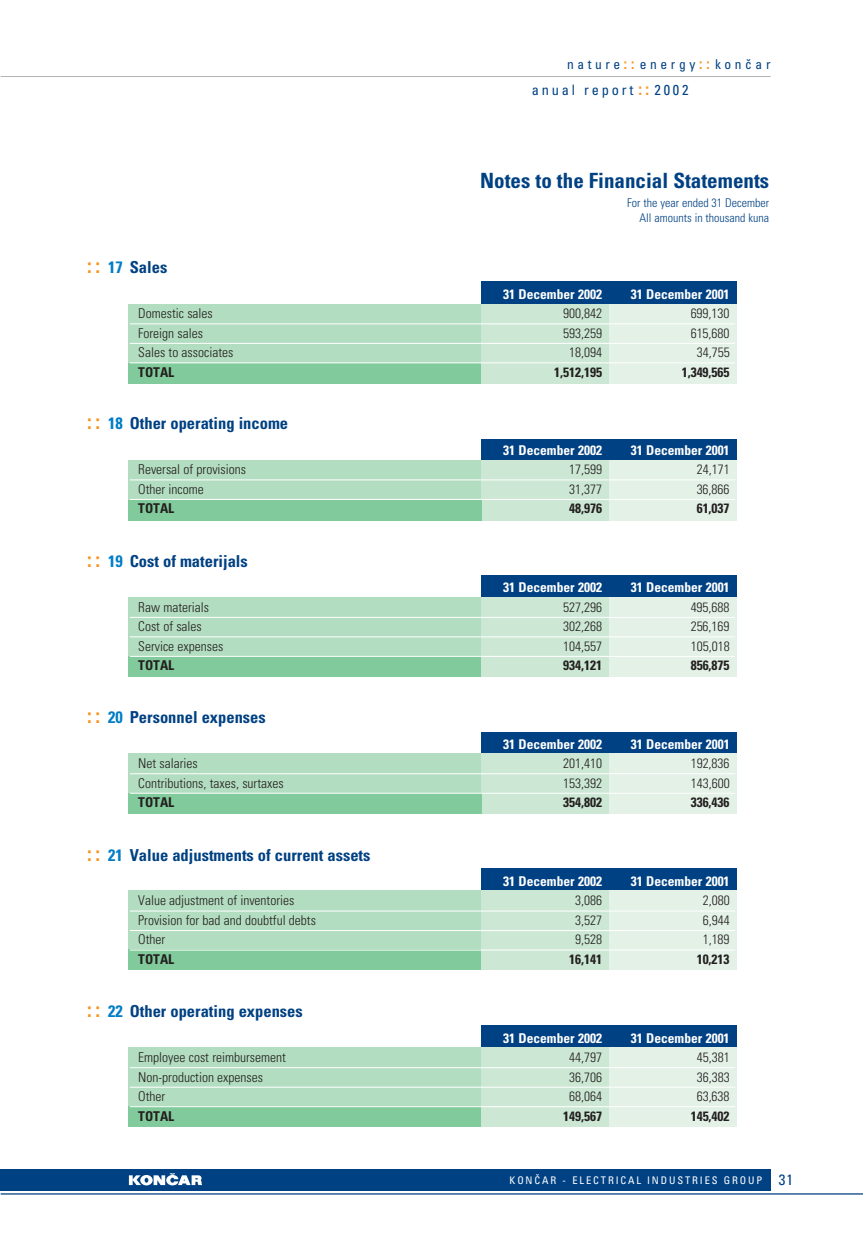
<style>
.page{position:relative;width:863px;height:1233px;background:#fff}
.page>*{position:absolute;margin:0;border:0;box-sizing:border-box;transform-origin:0 0}
.t1{font:700 condensed 21px "Univers";color:#004183}
.t2{font:700 condensed 16.5px "Univers";color:#004183}
.t3{font:condensed 14.4px "Univers";letter-spacing:.195em;color:#004183}
.t4{font:300 condensed 13.5px "Univers";color:#231f1f}
.t5{font:700 condensed 13.5px "Univers";color:#fff}
.t6{font:700 condensed 13.5px "Univers";color:#231f1f}
.t7{font:condensed 13.5px "Univers";letter-spacing:.265em;color:#004183}
.t8{font:300 condensed 12px/15px "Univers";color:#004183;text-align:right}
.t9{font:condensed 10.5px "Univers";letter-spacing:.175em;color:#fff}
.s1{font-weight:700;font-size:15px;color:#f7941e}
.s2{font-weight:700;font-size:16.8px;color:#f7941e}
.s3{font-size:21px;color:#f7941e}
.s4{color:#007dc6}
.s5{font-size:15px;color:#004183}
</style>
<div class="page">
<div style="left:481px;top:439px;width:255px;height:21px;background:#004183"></div>
<div style="left:128px;top:460px;width:608px;height:60px;background:#b3ddc0"></div>
<div style="left:481px;top:282px;width:255px;height:22px;background:#004183"></div>
<div style="left:128px;top:304px;width:608px;height:80px;background:#b3ddc0"></div>
<hr style="left:1px;top:76px;width:769px;height:1px;background:#b2b4b6">
<div style="left:1px;top:1169px;width:769px;height:22px;background:#004183"></div>
<hr style="left:1px;top:1193px;width:861px;height:2px;background:#004183">
<svg style="left:129px;top:1173px;width:73px;height:12px"></svg>
<div style="left:609px;top:304px;width:127px;height:80px;background:#e3f1e7"></div>
<div style="left:481px;top:304px;width:128px;height:80px;background:#cce8d4"></div>
<div style="left:128px;top:363px;width:353px;height:21px;background:#81ca9b"></div>
<div style="left:481px;top:575px;width:255px;height:22px;background:#004183"></div>
<div style="left:128px;top:597px;width:608px;height:80px;background:#b3ddc0"></div>
<div style="left:609px;top:597px;width:127px;height:80px;background:#e3f1e7"></div>
<div style="left:481px;top:597px;width:128px;height:80px;background:#cce8d4"></div>
<div style="left:128px;top:656px;width:353px;height:21px;background:#81ca9b"></div>
<div style="left:481px;top:868px;width:255px;height:22px;background:#004183"></div>
<div style="left:128px;top:890px;width:608px;height:80px;background:#b3ddc0"></div>
<div style="left:609px;top:890px;width:127px;height:80px;background:#e3f1e7"></div>
<div style="left:481px;top:890px;width:128px;height:80px;background:#cce8d4"></div>
<div style="left:128px;top:950px;width:353px;height:20px;background:#81ca9b"></div>
<div style="left:481px;top:1025px;width:255px;height:22px;background:#004183"></div>
<div style="left:128px;top:1047px;width:608px;height:80px;background:#b3ddc0"></div>
<div style="left:609px;top:1047px;width:127px;height:80px;background:#e3f1e7"></div>
<div style="left:481px;top:1047px;width:128px;height:80px;background:#cce8d4"></div>
<div style="left:128px;top:1106px;width:353px;height:21px;background:#81ca9b"></div>
<div style="left:609px;top:460px;width:127px;height:60px;background:#e3f1e7"></div>
<div style="left:481px;top:460px;width:128px;height:60px;background:#cce8d4"></div>
<div style="left:128px;top:500px;width:353px;height:20px;background:#81ca9b"></div>
<div style="left:481px;top:732px;width:255px;height:21px;background:#004183"></div>
<div style="left:128px;top:753px;width:608px;height:61px;background:#b3ddc0"></div>
<div style="left:609px;top:753px;width:127px;height:61px;background:#e3f1e7"></div>
<div style="left:481px;top:753px;width:128px;height:61px;background:#cce8d4"></div>
<div style="left:128px;top:793px;width:353px;height:21px;background:#81ca9b"></div>
<hr style="left:130px;top:323px;width:605px;height:1px;background:#fff">
<hr style="left:130px;top:343px;width:605px;height:1px;background:#fff">
<hr style="left:130px;top:362px;width:605px;height:1px;background:#fff">
<hr style="left:130px;top:480px;width:605px;height:1px;background:#fff">
<hr style="left:130px;top:499px;width:605px;height:1px;background:#fff">
<hr style="left:130px;top:617px;width:605px;height:1px;background:#fff">
<hr style="left:130px;top:637px;width:605px;height:1px;background:#fff">
<hr style="left:130px;top:656px;width:605px;height:1px;background:#fff">
<hr style="left:130px;top:773px;width:605px;height:1px;background:#fff">
<hr style="left:130px;top:793px;width:605px;height:1px;background:#fff">
<hr style="left:130px;top:911px;width:605px;height:1px;background:#fff">
<hr style="left:130px;top:930px;width:605px;height:1px;background:#fff">
<hr style="left:130px;top:950px;width:605px;height:1px;background:#fff">
<hr style="left:130px;top:1067px;width:605px;height:1px;background:#fff">
<hr style="left:130px;top:1087px;width:605px;height:1px;background:#fff">
<hr style="left:130px;top:1106px;width:605px;height:1px;background:#fff">
<p class="t7" style="left:567px;top:59px;width:205px">nature<span class="s1">::</span> energy<span class="s1">::</span> konËar</p>
<p class="t3" style="left:532px;top:85px;width:158px">anual report <span class="s2">::</span> 2002</p>
<p class="t2" style="left:87px;top:262px;width:82px"><span class="s3">: :</span> <span class="s4">17</span> Sales</p>
<h1 class="t1" style="left:480px;top:172px;width:290px">Notes to the Financial Statements</h1>
<p class="t8" style="left:627px;top:196px;width:143px">For the year ended 31 December<br>All amounts in thousand kuna</p>
<p class="t5" style="left:503px;top:289px;width:100px">31 December 2002</p>
<p class="t5" style="left:630px;top:289px;width:100px">31 December 2001</p>
<p class="t4" style="left:138px;top:308px;width:76px">Domestic sales</p>
<p class="t4" style="left:563px;top:308px;width:40px">900,842</p>
<p class="t4" style="left:690px;top:308px;width:40px">699,130</p>
<p class="t4" style="left:138px;top:328px;width:66px">Foreign sales</p>
<p class="t4" style="left:563px;top:328px;width:40px">593,259</p>
<p class="t4" style="left:690px;top:328px;width:40px">615,680</p>
<p class="t4" style="left:138px;top:347px;width:97px">Sales to associates</p>
<p class="t4" style="left:569px;top:347px;width:34px">18,094</p>
<p class="t4" style="left:696px;top:347px;width:34px">34,755</p>
<p class="t6" style="left:138px;top:367px;width:37px">TOTAL</p>
<p class="t6" style="left:554px;top:367px;width:49px">1,512,195</p>
<p class="t6" style="left:681px;top:367px;width:49px">1,349,565</p>
<p class="t2" style="left:87px;top:418px;width:202px"><span class="s3">: :</span> <span class="s4">18</span> Other operating income</p>
<p class="t5" style="left:503px;top:445px;width:100px">31 December 2002</p>
<p class="t5" style="left:630px;top:445px;width:100px">31 December 2001</p>
<p class="t4" style="left:138px;top:464px;width:109px">Reversal of provisions</p>
<p class="t4" style="left:569px;top:464px;width:34px">17,599</p>
<p class="t4" style="left:696px;top:464px;width:34px">24,171</p>
<p class="t4" style="left:138px;top:484px;width:67px">Other income</p>
<p class="t4" style="left:569px;top:484px;width:34px">31,377</p>
<p class="t4" style="left:696px;top:484px;width:34px">36,866</p>
<p class="t6" style="left:138px;top:503px;width:37px">TOTAL</p>
<p class="t6" style="left:569px;top:503px;width:34px">48,976</p>
<p class="t6" style="left:696px;top:503px;width:34px">61,037</p>
<p class="t2" style="left:87px;top:555px;width:162px"><span class="s3">: :</span> <span class="s4">19</span> Cost of materijals</p>
<p class="t5" style="left:503px;top:582px;width:100px">31 December 2002</p>
<p class="t5" style="left:630px;top:582px;width:100px">31 December 2001</p>
<p class="t4" style="left:138px;top:602px;width:72px">Raw materials</p>
<p class="t4" style="left:563px;top:602px;width:40px">527,296</p>
<p class="t4" style="left:690px;top:602px;width:40px">495,688</p>
<p class="t4" style="left:138px;top:621px;width:65px">Cost of sales</p>
<p class="t4" style="left:563px;top:621px;width:40px">302,268</p>
<p class="t4" style="left:690px;top:621px;width:40px">256,169</p>
<p class="t4" style="left:138px;top:641px;width:86px">Service expenses</p>
<p class="t4" style="left:563px;top:641px;width:40px">104,557</p>
<p class="t4" style="left:690px;top:641px;width:40px">105,018</p>
<p class="t6" style="left:138px;top:660px;width:37px">TOTAL</p>
<p class="t6" style="left:563px;top:660px;width:40px">934,121</p>
<p class="t6" style="left:690px;top:660px;width:40px">856,875</p>
<p class="t2" style="left:87px;top:711px;width:180px"><span class="s3">: :</span> <span class="s4">20</span> Personnel expenses</p>
<p class="t5" style="left:503px;top:739px;width:100px">31 December 2002</p>
<p class="t5" style="left:630px;top:739px;width:100px">31 December 2001</p>
<p class="t4" style="left:138px;top:758px;width:61px">Net salaries</p>
<p class="t4" style="left:563px;top:758px;width:40px">201,410</p>
<p class="t4" style="left:690px;top:758px;width:40px">192,836</p>
<p class="t4" style="left:138px;top:778px;width:147px">Contributions, taxes, surtaxes</p>
<p class="t4" style="left:563px;top:778px;width:40px">153,392</p>
<p class="t4" style="left:690px;top:778px;width:40px">143,600</p>
<p class="t6" style="left:138px;top:797px;width:37px">TOTAL</p>
<p class="t6" style="left:563px;top:797px;width:40px">354,802</p>
<p class="t6" style="left:690px;top:797px;width:40px">336,436</p>
<p class="t2" style="left:87px;top:849px;width:285px"><span class="s3">: :</span> <span class="s4">21</span> Value adjustments of current assets</p>
<p class="t5" style="left:503px;top:876px;width:100px">31 December 2002</p>
<p class="t5" style="left:630px;top:876px;width:100px">31 December 2001</p>
<p class="t4" style="left:138px;top:896px;width:158px">Value adjustment of inventories</p>
<p class="t4" style="left:575px;top:896px;width:28px">3,086</p>
<p class="t4" style="left:702px;top:896px;width:28px">2,080</p>
<p class="t4" style="left:138px;top:915px;width:179px">Provision for bad and doubtful debts</p>
<p class="t4" style="left:575px;top:915px;width:28px">3,527</p>
<p class="t4" style="left:702px;top:915px;width:28px">6,944</p>
<p class="t4" style="left:138px;top:935px;width:28px">Other</p>
<p class="t4" style="left:575px;top:935px;width:28px">9,528</p>
<p class="t4" style="left:702px;top:935px;width:28px">1,189</p>
<p class="t6" style="left:138px;top:954px;width:37px">TOTAL</p>
<p class="t6" style="left:569px;top:954px;width:34px">16,141</p>
<p class="t6" style="left:696px;top:954px;width:34px">10,213</p>
<p class="t2" style="left:87px;top:1005px;width:217px"><span class="s3">: :</span> <span class="s4">22</span> Other operating expenses</p>
<p class="t5" style="left:503px;top:1033px;width:100px">31 December 2002</p>
<p class="t5" style="left:630px;top:1033px;width:100px">31 December 2001</p>
<p class="t4" style="left:138px;top:1052px;width:149px">Employee cost reimbursement</p>
<p class="t4" style="left:569px;top:1052px;width:34px">44,797</p>
<p class="t4" style="left:696px;top:1052px;width:34px">45,381</p>
<p class="t4" style="left:138px;top:1072px;width:126px">Non-production expenses</p>
<p class="t4" style="left:569px;top:1072px;width:34px">36,706</p>
<p class="t4" style="left:696px;top:1072px;width:34px">36,383</p>
<p class="t4" style="left:138px;top:1091px;width:28px">Other</p>
<p class="t4" style="left:569px;top:1091px;width:34px">68,064</p>
<p class="t4" style="left:696px;top:1091px;width:34px">63,638</p>
<p class="t6" style="left:138px;top:1111px;width:37px">TOTAL</p>
<p class="t6" style="left:563px;top:1111px;width:40px">149,567</p>
<p class="t6" style="left:690px;top:1111px;width:40px">145,402</p>
<p class="t9" style="left:509px;top:1176px;width:285px">KON»AR - ELECTRICAL INDUSTRIES GROUP <span class="s5">31</span></p>
</div>
